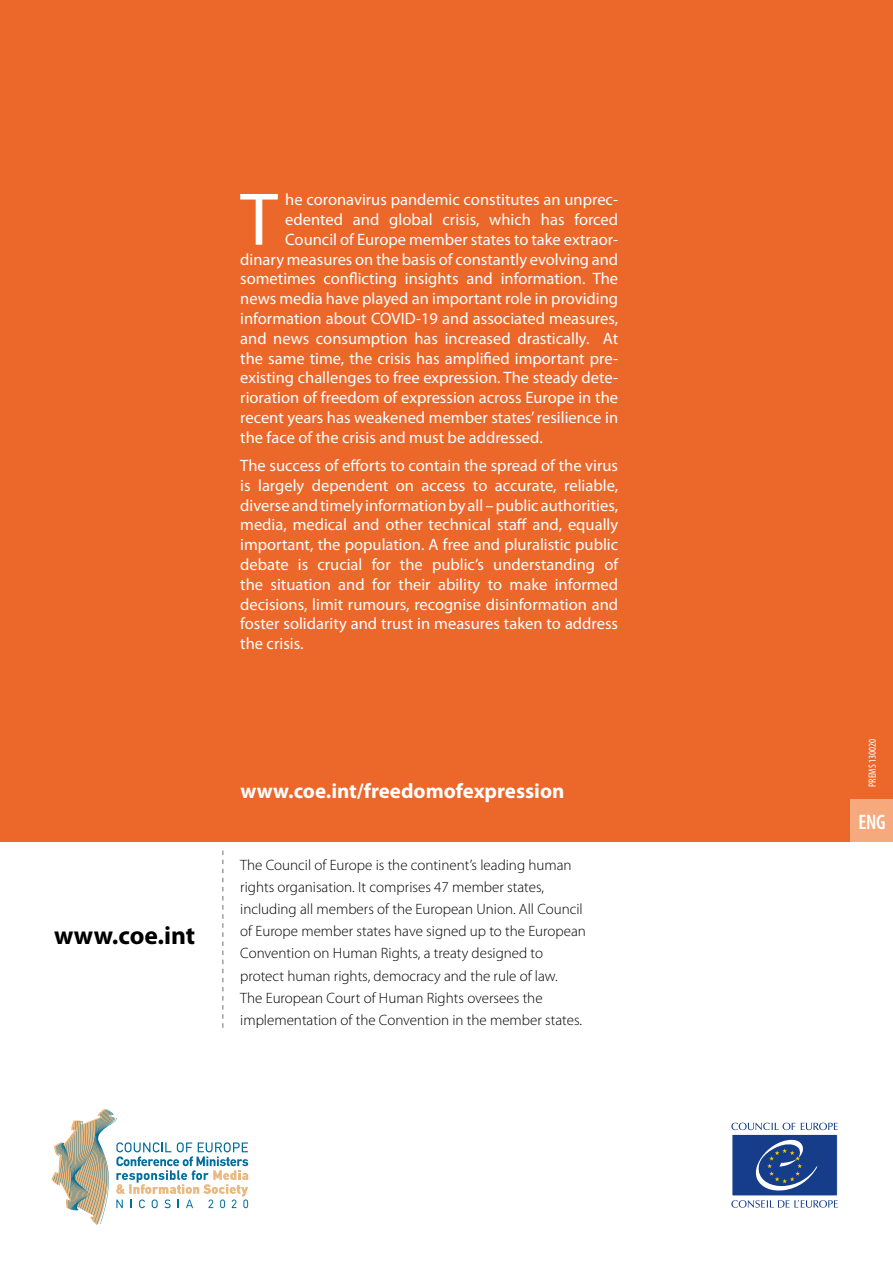
<style>
.page{position:relative;width:893px;height:1263px;background:#fff}
.page>*{position:absolute;margin:0;border:0;box-sizing:border-box;transform-origin:0 0}
.t1{font:75.3px "Myriad Pro";color:#fff}
.t2{font:700 25.5px "Myriad Pro";color:#000}
.t3{font:700 21px "Myriad Pro";color:#fff}
.t4{font:600 condensed 21px "Myriad Pro";color:#fff}
.t5{font:16.5px/19.8px "Myriad Pro";color:#fff;text-align:justify}
.t6{font:300 15px/22px "Myriad Pro";color:#000}
.t7{font:condensed 10.5px "Myriad Pro";color:#fff}
</style>
<div class="page">
<div style="left:0;top:0;width:893px;height:842px;background:#ec672a"></div>
<div style="left:851px;top:799px;width:42px;height:43px;background:#f6a97c"></div>
<svg style="left:222px;top:850px;width:1px;height:178px"></svg>
<svg style="left:801px;top:1123px;width:37px;height:7px"></svg>
<svg style="left:731px;top:1123px;width:64px;height:7px"></svg>
<svg style="left:731px;top:1200px;width:107px;height:8px"></svg>
<div style="left:732px;top:1134px;width:105px;height:62px;background:#153d8a"></div>
<div style="left:732px;top:1134px;width:106px;height:62px;border:1px solid #fff"></div>
<svg style="left:755px;top:1139px;width:63px;height:52px"></svg>
<svg style="left:51px;top:1108px;width:198px;height:117px"></svg>
<h1 class="t1" style="left:240px;top:173px;width:39px">T</h1>
<p class="t5" style="left:285px;top:189px;width:334px">he coronavirus pandemic constitutes an unprec-</p>
<p class="t5" style="left:285px;top:209px;width:334px">edented and global crisis, which has forced</p>
<p class="t5" style="left:285px;top:229px;width:334px">Council of Europe member states to take extraor-</p>
<p class="t5" style="left:240px;top:249px;width:379px">dinary measures on the basis of constantly evolving and</p>
<p class="t5" style="left:240px;top:269px;width:379px">sometimes conflicting insights and information. The</p>
<p class="t5" style="left:240px;top:288px;width:379px">news media have played an important role in providing</p>
<p class="t5" style="left:240px;top:308px;width:379px">information about COVID-19 and associated measures,</p>
<p class="t5" style="left:240px;top:328px;width:379px">and news consumption has increased drastically. At</p>
<p class="t5" style="left:240px;top:348px;width:379px">the same time, the crisis has amplified important pre-</p>
<p class="t5" style="left:240px;top:368px;width:379px">existing challenges to free expression. The steady dete-</p>
<p class="t5" style="left:240px;top:387px;width:379px">rioration of freedom of expression across Europe in the</p>
<p class="t5" style="left:240px;top:407px;width:379px">recent years has weakened member states’ resilience in</p>
<p class="t5" style="left:240px;top:427px;width:304px">the face of the crisis and must be addressed.</p>
<p class="t5" style="left:240px;top:455px;width:379px">The success of efforts to contain the spread of the virus is largely dependent on access to accurate, reliable, diverse and timely information by all – public authorities, media, medical and other technical staff and, equally important, the population. A free and pluralistic public debate is crucial for the public’s understanding of the situation and for their ability to make informed decisions, limit rumours, recognise disinformation and foster solidarity and trust in measures taken to address the crisis.</p>
<h2 class="t2" style="left:54px;top:919px;width:143px">www.coe.int</h2>
<p class="t3" style="left:241px;top:777px;width:325px">www.coe.int/freedomofexpression</p>
<p class="t6" style="left:240px;top:854px;width:347px">The Council of Europe is the continent’s leading human rights organisation. It comprises 47 member states, including all members of the European Union. All Council of Europe member states have signed up to the European Convention on Human Rights, a treaty designed to protect human rights, democracy and the rule of law.<br>The European Court of Human Rights oversees the implementation of the Convention in the member states.</p>
<p class="t7" style="left:866px;top:787px;width:50px;rotate:-90deg">PREMS 130020</p>
<p class="t4" style="left:858px;top:809px;width:29px">ENG</p>
</div>
